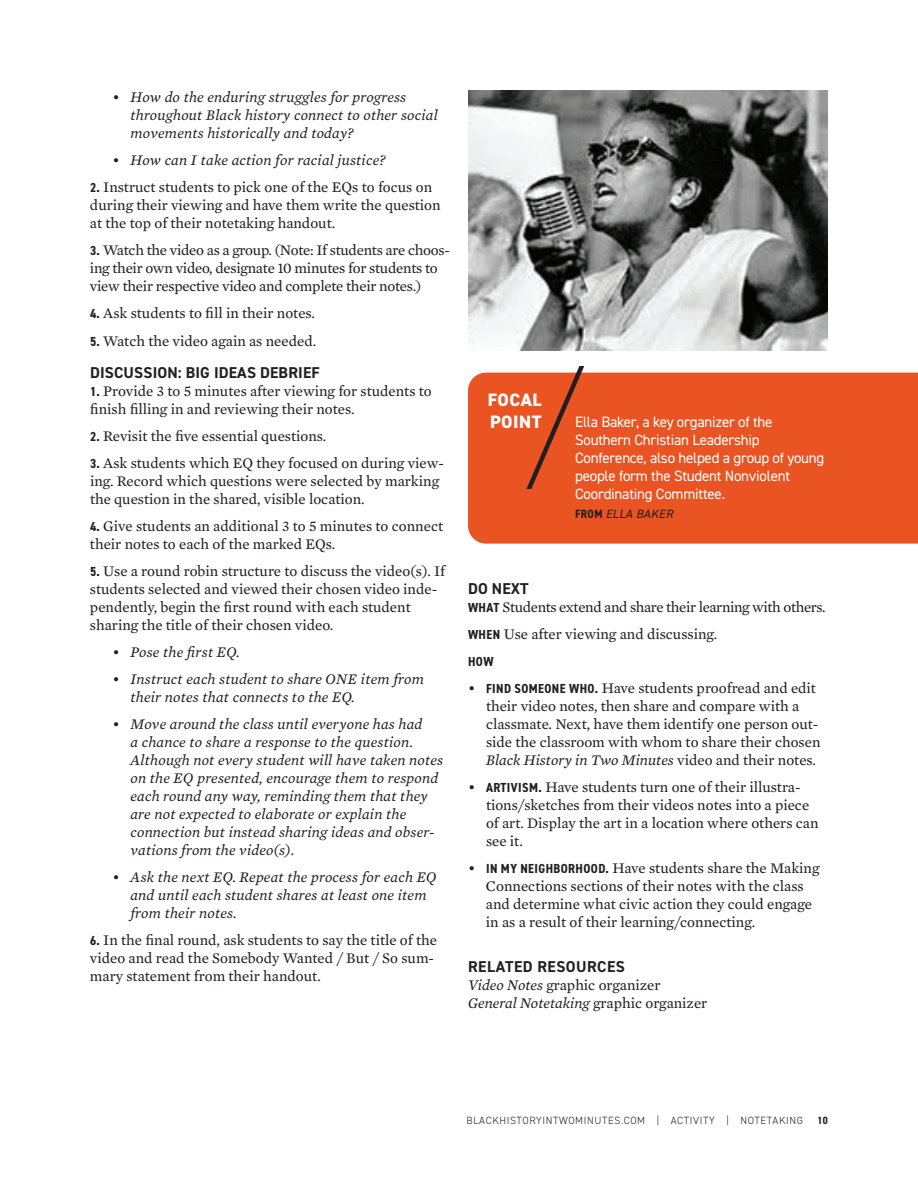
<style>
.page{position:relative;width:918px;height:1188px;background:#fff}
.page>*{position:absolute;margin:0;border:0;box-sizing:border-box;transform-origin:0 0}
.t1{font:800 18px/21.6px "DIN2014";letter-spacing:.03em;color:#fff}
.t2{font:700 15.75px "DIN2014";letter-spacing:.01em;color:#231f20}
.t3{font:700 15.75px "DIN2014";letter-spacing:.03em;color:#231f20}
.t4{font:15px/18px "Mercury Text G2";color:#231f20}
.t5{font:italic 15px/18px "Mercury Text G2";letter-spacing:.01em;color:#231f20}
.t6{font:15px/18px "Mercury Text G2";letter-spacing:-.02em;color:#231f20}
.t7{font:15px/18px "DIN2014";letter-spacing:-.015em;color:#fff}
.t8{font:15px/27px "Mercury Text G2";letter-spacing:-.025em;color:#231f20}
.t9{font:700 condensed 13.2px "DIN2014";color:#231f20}
.t10{font:italic 12px "DIN2014";letter-spacing:.03em;color:#231f20}
.t11{font:300 10.5px "DIN2014";letter-spacing:.06em;color:#231f20}
.t12{font:700 condensed 10.5px "DIN2014";color:#231f20}
.s1{font-family:"DIN2014";font-weight:700;font-stretch:condensed;font-size:13.2px}
.s2{font-weight:700;font-style:normal;font-stretch:condensed}
.s3{font-style:italic}
</style>
<div class="page">
<img style="left:468px;top:90px;width:360px;height:261px">
<div style="left:468px;top:373px;width:450px;height:171px;background:#ea5322"></div>
<svg style="left:523px;top:366px;width:65px;height:130px;background:#dc572c"></svg>
<hr style="left:523px;top:489px;width:14px;height:3px;background:#ea5322">
<p class="t5" style="left:130px;top:87px;width:309px;text-indent:-18px">• How do the enduring struggles for progress throughout Black history connect to other social movements historically and today?</p>
<p class="t5" style="left:112px;top:150px;width:275px">• How can I take action for racial justice?</p>
<p class="t4" style="left:90px;top:177px;width:352px"><span class="s1">2.</span> Instruct students to pick one of the EQs to focus on during their viewing and have them write the question at the top of their notetaking handout.</p>
<p class="t6" style="left:90px;top:240px;width:361px"><span class="s1">3.</span> Watch the video as a group. (Note: If students are choos&shy;ing their own video, designate 10 minutes for students to view their respective video and complete their notes.)</p>
<p class="t4" style="left:90px;top:303px;width:227px"><span class="s1">4.</span> Ask students to fill in their notes.</p>
<p class="t4" style="left:90px;top:331px;width:228px"><span class="s1">5.</span> Watch the video again as needed.</p>
<p class="t2" style="left:90px;top:362px;width:231px">DISCUSSION: BIG IDEAS DEBRIEF</p>
<p class="t4" style="left:90px;top:381px;width:343px"><span class="s1">1.</span> Provide 3 to 5 minutes after viewing for students to finish filling in and reviewing their notes.</p>
<p class="t4" style="left:90px;top:426px;width:238px"><span class="s1">2.</span> Revisit the five essential questions.</p>
<p class="t4" style="left:90px;top:453px;width:355px"><span class="s1">3.</span> Ask students which EQ they focused on during view&shy;ing. Record which questions were selected by marking the question in the shared, visible location.</p>
<p class="t4" style="left:90px;top:516px;width:355px"><span class="s1">4.</span> Give students an additional 3 to 5 minutes to connect their notes to each of the marked EQs.</p>
<p class="t4" style="left:90px;top:561px;width:357px"><span class="s1">5.</span> Use a round robin structure to discuss the video(s). If students selected and viewed their chosen video inde&shy;pendently, begin the first round with each student sharing the title of their chosen video.</p>
<p class="t5" style="left:112px;top:642px;width:129px">• Pose the first EQ.</p>
<p class="t5" style="left:130px;top:669px;width:295px;text-indent:-18px">• Instruct each student to share ONE item from their notes that connects to the EQ.</p>
<p class="t5" style="left:130px;top:714px;width:314px;text-indent:-18px">• Move around the class until everyone has had<br>a chance to share a response to the question.<br>Although not every student will have taken notes on the EQ presented, encourage them to respond each round any way, reminding them that they are not expected to elaborate or explain the connection but instead sharing ideas and obser&shy;vations from the video(s).</p>
<p class="t5" style="left:130px;top:867px;width:308px;text-indent:-18px">• Ask the next EQ. Repeat the process for each EQ and until each student shares at least one item from their notes.</p>
<p class="t4" style="left:90px;top:930px;width:349px"><span class="s1">6.</span> In the final round, ask students to say the title of the video and read the Somebody Wanted / But / So sum&shy;mary statement from their handout.</p>
<p class="t1" style="left:488px;top:389px;width:55px">FOCAL<br>POINT</p>
<p class="t7" style="left:575px;top:413px;width:251px">Ella Baker, a key organizer of the Southern Christian Leadership Conference, also helped a group of young people form the Student Nonviolent Coordinating Committee.</p>
<p class="t10" style="left:575px;top:506px;width:99px"><span class="s2">FROM</span> ELLA BAKER</p>
<p class="t2" style="left:468px;top:578px;width:62px">DO NEXT</p>
<p class="t8" style="left:468px;top:593px;width:359px"><span class="s1">WHAT</span> Students extend and share their learning with others.<br><span class="s1">WHEN</span> Use after viewing and discussing.</p>
<p class="t9" style="left:468px;top:653px;width:27px">HOW</p>
<p class="t4" style="left:486px;top:678px;width:336px;text-indent:-18px">• <span class="s1">FIND SOMEONE WHO.</span> Have students proofread and edit their video notes, then share and compare with a classmate. Next, have them identify one person out&shy;side the classroom with whom to share their chosen <span class="s3">Black History in Two Minutes</span> video and their notes.</p>
<p class="t4" style="left:486px;top:777px;width:334px;text-indent:-18px">• <span class="s1">ARTIVISM.</span> Have students turn one of their illustra&shy;tions/sketches from their videos notes into a piece of art. Display the art in a location where others can see it.</p>
<p class="t4" style="left:486px;top:858px;width:335px;text-indent:-18px">• <span class="s1">IN MY NEIGHBORHOOD.</span> Have students share the Making Connections sections of their notes with the class and determine what civic action they could engage in as a result of their learning/connecting.</p>
<p class="t3" style="left:468px;top:956px;width:158px">RELATED RESOURCES</p>
<p class="t4" style="left:468px;top:975px;width:241px"><span class="s3">Video Notes</span> graphic organizer<br><span class="s3">General Notetaking</span> graphic organizer</p>
<p class="t11" style="left:466px;top:1114px;width:338px">BLACKHISTORYINTWOMINUTES.COM | ACTIVITY | NOTETAKING</p>
<p class="t12" style="left:817px;top:1114px;width:12px">10</p>
</div>
